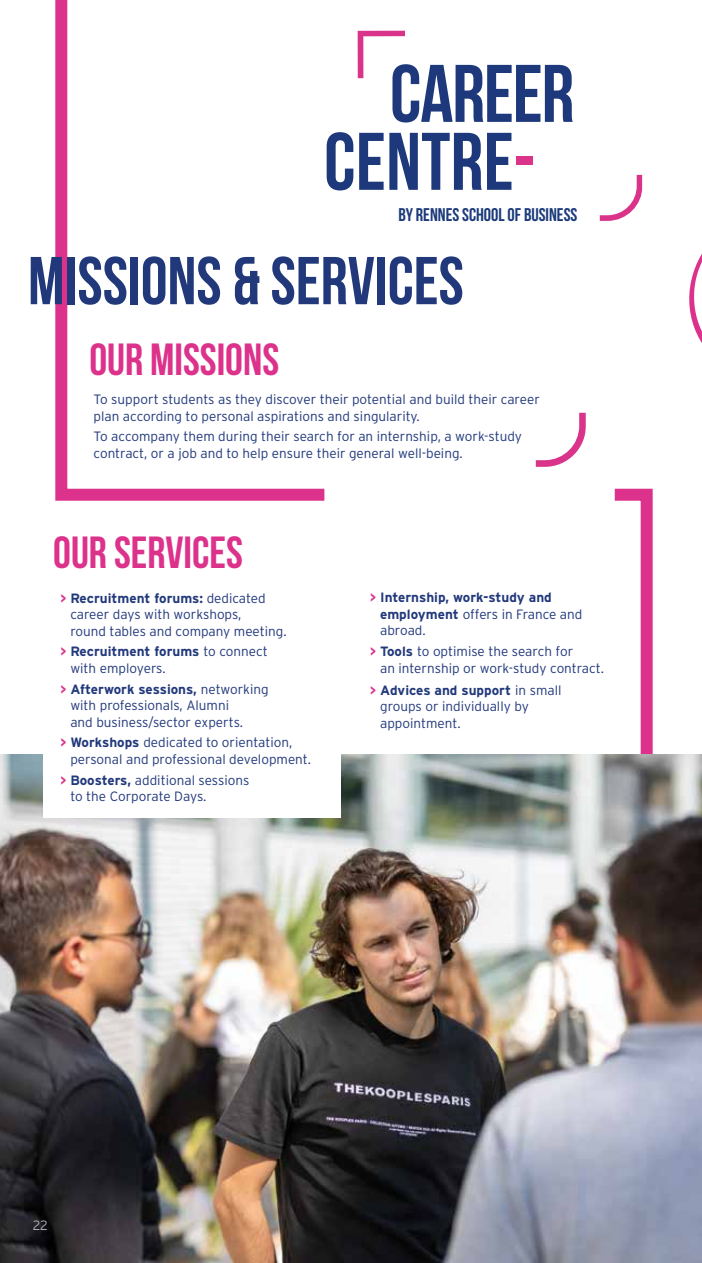
<style>
.page{position:relative;width:702px;height:1263px;background:#fff}
.page>*{position:absolute;margin:0;border:0;box-sizing:border-box;transform-origin:0 0}
.t1{font:95.7px "Bebas Neue";letter-spacing:-.005em;color:#1d387b}
.t2{font:81.45px "Bebas Neue";letter-spacing:-.005em;color:#1d387b}
.t3{font:700 67.5px "Bebas Neue";color:#21387b}
.t4{font:700 45px "Bebas Neue";color:#dc328b}
.t5{font:21.6px "Bebas Neue";color:#1b3a7a}
.t6{font:18.3px "Bebas Neue";color:#1b3a7a}
.t7{font:300 13.5px/16.5px "Interstate";color:#21387b}
.t8{font:700 13.5px/16.5px "Interstate";color:#21387b}
.t9{font:300 13.5px "Interstate";color:#abacac}
.s1{font-weight:700;color:#dc328b}
.s2{font-weight:700}
.s3{color:#dc328b}
.s4{font-weight:300}
</style>
<div class="page">
<svg style="left:55px;top:0;width:13px;height:483px;background:#de4193"></svg>
<svg style="left:0;top:483px;width:658px;height:272px"></svg>
<div style="left:516px;top:157px;width:16px;height:8px;background:#da3389"></div>
<svg style="left:357px;top:30px;width:48px;height:48px"></svg>
<svg style="left:535px;top:413px;width:51px;height:54px"></svg>
<img style="left:0;top:755px;width:701px;height:508px">
<div style="left:43px;top:575px;width:297px;height:243px;background:#fff"></div>
<svg style="left:599px;top:175px;width:103px;height:168px"></svg>
<h2 class="t2" style="left:390px;top:49px;width:186px">CAREER</h2>
<h2 class="t2" style="left:324px;top:117px;width:191px">CENTRE</h2>
<h3 class="t6" style="left:398px;top:205px;width:180px">BY RENNES SCHOOL OF BUSINESS</h3>
<h3 class="t3" style="left:28px;top:244px;width:437px">MISSIONS &amp; SERVICES</h3>
<h1 class="t1" style="left:289px;top:265px;width:218px">CAREER</h1>
<h3 class="t4" style="left:89px;top:335px;width:191px">OUR MISSIONS</h3>
<h1 class="t1" style="left:212px;top:345px;width:224px">CENTRE</h1>
<p class="t7" style="left:94px;top:391px;width:448px">To support students as they discover their potential and build their career plan according to personal aspirations and singularity.</p>
<p class="t7" style="left:94px;top:428px;width:430px">To accompany them during their search for an internship, a work-study contract, or a job and to help ensure their general well-being.</p>
<h3 class="t5" style="left:299px;top:447px;width:212px">BY RENNES SCHOOL OF BUSINESS</h3>
<h3 class="t4" style="left:53px;top:527px;width:191px">OUR SERVICES</h3>
<p class="t7" style="left:70px;top:589px;width:218px;text-indent:-10px"><span class="s1">&gt;</span> <span class="s2">Recruitment forums:</span> dedicated career days with workshops,<br>round tables and company meeting.</p>
<p class="t7" style="left:70px;top:643px;width:199px;text-indent:-10px"><span class="s1">&gt;</span> <span class="s2">Recruitment forums</span> to connect with employers.</p>
<p class="t7" style="left:70px;top:680px;width:200px;text-indent:-10px"><span class="s1">&gt;</span> <span class="s2">Afterwork sessions,</span> networking with professionals, Alumni<br>and business/sector experts.</p>
<p class="t7" style="left:70px;top:734px;width:242px;text-indent:-10px"><span class="s1">&gt;</span> <span class="s2">Workshops</span> dedicated to orientation, personal and professional development.</p>
<p class="t7" style="left:70px;top:771px;width:180px;text-indent:-10px"><span class="s1">&gt;</span> <span class="s2">Boosters,</span> additional sessions to the Corporate Days.</p>
<p class="t8" style="left:380px;top:589px;width:204px;text-indent:-10px"><span class="s3">&gt;</span> Internship, work-study and employment <span class="s4">offers in France and abroad.</span></p>
<p class="t7" style="left:380px;top:643px;width:225px;text-indent:-10px"><span class="s1">&gt;</span> <span class="s2">Tools</span> to optimise the search for<br>an internship or work-study contract.</p>
<p class="t7" style="left:380px;top:682px;width:183px;text-indent:-10px"><span class="s1">&gt;</span> <span class="s2">Advices and support</span> in small groups or individually by appointment.</p>
<p class="t9" style="left:33px;top:1218px;width:17px">22</p>
</div>
